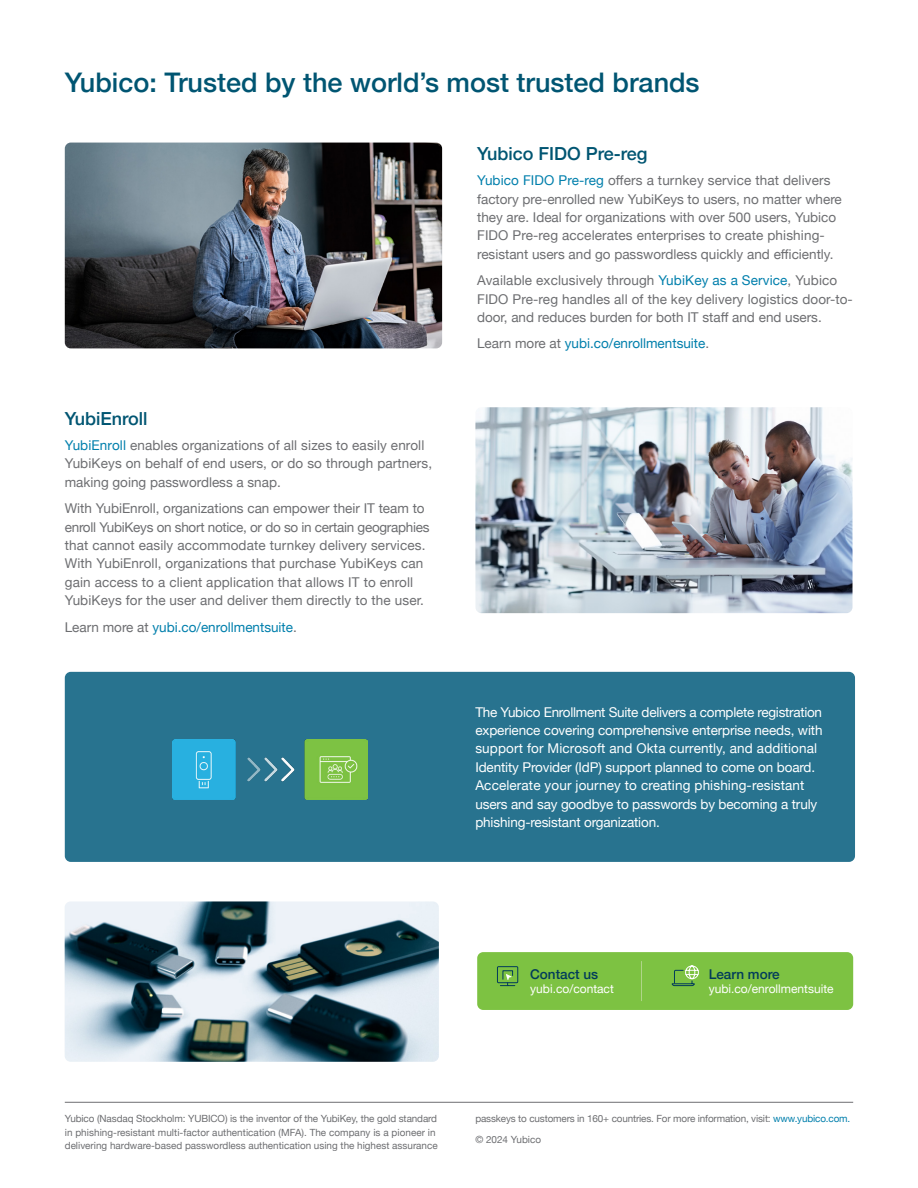
<style>
.page{position:relative;width:918px;height:1188px;background:#fff}
.page>*{position:absolute;margin:0;border:0;box-sizing:border-box;transform-origin:0 0}
.t1{font:500 27px "Helvetica Neue";color:#005572}
.t2{font:500 18px "Helvetica Neue";color:#005572}
.t3{font:13.5px/18.3px "Helvetica Neue";letter-spacing:.01em;color:#6d6e71}
.t4{font:13.5px/18.3px "Helvetica Neue";letter-spacing:-.01em;color:#fff}
.t5{font:13.5px "Helvetica Neue";color:#007fac}
.t6{font:500 13.5px "Helvetica Neue";color:#023b5a}
.t7{font:12px "Helvetica Neue";color:#fff}
.t8{font:9.9px/13.5px "Helvetica Neue";color:#6d6e71}
.s1{color:#007fac}
.s2{color:#6d6e71}
</style>
<div class="page">
<hr style="left:65px;top:1102px;width:788px;height:1px;background:#6d6e71">
<img style="left:65px;top:143px;width:377px;height:205px">
<img style="left:475px;top:407px;width:378px;height:206px">
<div style="left:65px;top:672px;width:790px;height:190px;background:#28738f;border-radius:6px"></div>
<img style="left:173px;top:739px;width:194px;height:60px">
<div style="left:477px;top:952px;width:376px;height:58px;background:#7dc242;border-radius:6px"></div>
<svg style="left:671px;top:965px;width:28px;height:22px"></svg>
<svg style="left:499px;top:970px;width:17px;height:17px"></svg>
<div style="left:497px;top:966px;width:21px;height:17px;border:1px solid #023b5a"></div>
<hr style="left:641px;top:961px;width:1px;height:40px;background:#b0d68a">
<img style="left:65px;top:901px;width:374px;height:161px">
<h1 class="t1" style="left:65px;top:61px;width:636px">Yubico: Trusted by the world’s most trusted brands</h1>
<h2 class="t2" style="left:65px;top:404px;width:84px">YubiEnroll</h2>
<p class="t3" style="left:65px;top:437px;width:369px"><span class="s1">YubiEnroll</span> enables organizations of all sizes to easily enroll<br>YubiKeys on behalf of end users, or do so through partners, making going passwordless a snap.</p>
<p class="t3" style="left:65px;top:500px;width:366px">With YubiEnroll, organizations can empower their IT team to enroll YubiKeys on short notice, or do so in certain geographies that cannot easily accommodate turnkey delivery services.<br>With YubiEnroll, organizations that purchase YubiKeys can gain access to a client application that allows IT to enroll YubiKeys for the user and deliver them directly to the user.</p>
<p class="t5" style="left:65px;top:617px;width:234px"><span class="s2">Learn more at</span> yubi.co/enrollmentsuite<span class="s2">.</span></p>
<h2 class="t2" style="left:477px;top:139px;width:172px">Yubico FIDO Pre-reg</h2>
<p class="t3" style="left:477px;top:172px;width:366px"><span class="s1">Yubico FIDO Pre-reg</span> offers a turnkey service that delivers factory pre-enrolled new YubiKeys to users, no matter where they are. Ideal for organizations with over 500 users, Yubico FIDO Pre-reg accelerates enterprises to create phishing&shy;resistant users and go passwordless quickly and efficiently.</p>
<p class="t3" style="left:477px;top:272px;width:377px">Available exclusively through <span class="s1">YubiKey as a Service</span>, Yubico<br>FIDO Pre-reg handles all of the key delivery logistics door-to&shy;door, and reduces burden for both IT staff and end users.</p>
<p class="t5" style="left:477px;top:334px;width:234px"><span class="s2">Learn more at</span> yubi.co/enrollmentsuite<span class="s2">.</span></p>
<p class="t4" style="left:475px;top:703px;width:349px">The Yubico Enrollment Suite delivers a complete registration experience covering comprehensive enterprise needs, with support for Microsoft and Okta currently, and additional Identity Provider (IdP) support planned to come on board.<br>Accelerate your journey to creating phishing-resistant users and say goodbye to passwords by becoming a truly phishing-resistant organization.</p>
<p class="t6" style="left:530px;top:963px;width:70px">Contact us</p>
<p class="t7" style="left:530px;top:980px;width:85px">yubi.co/contact</p>
<p class="t6" style="left:709px;top:963px;width:73px">Learn more</p>
<p class="t7" style="left:709px;top:980px;width:126px">yubi.co/enrollmentsuite</p>
<p class="t8" style="left:65px;top:1113px;width:374px">Yubico (Nasdaq Stockholm: YUBICO) is the inventor of the YubiKey, the gold standard in phishing-resistant multi-factor authentication (MFA). The company is a pioneer in delivering hardware-based passwordless authentication using the highest assurance</p>
<p class="t8" style="left:475px;top:1109px;width:376px;line-height:21px">passkeys to customers in 160+ countries. For more information, visit: <span class="s1">www.yubico.com. </span>© 2024 Yubico</p>
</div>
